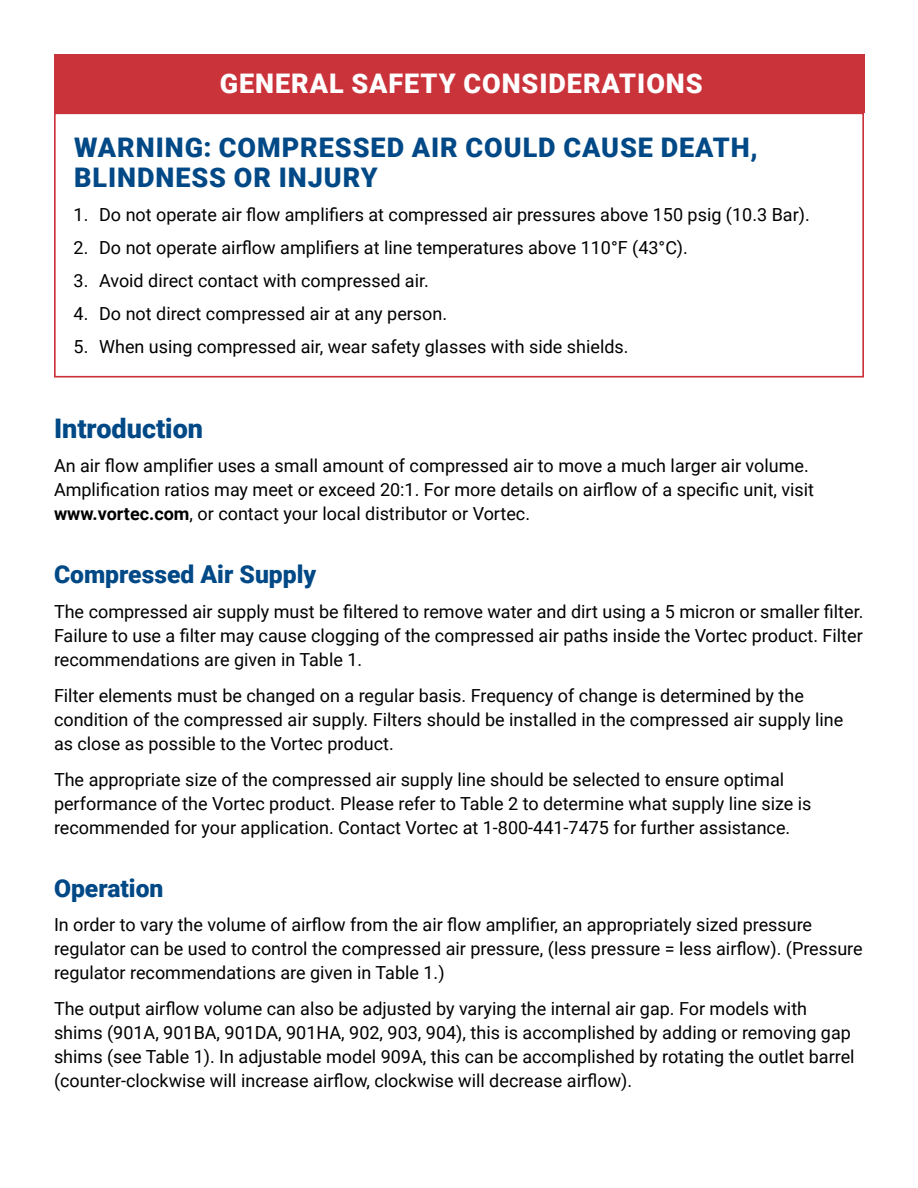
<style>
.page{position:relative;width:918px;height:1188px;background:#fff}
.page>*{position:absolute;margin:0;border:0;box-sizing:border-box;transform-origin:0 0}
.t1{font:900 27px/30px "Roboto";letter-spacing:.035em;color:#004986}
.t2{font:900 27px "Roboto";letter-spacing:.035em;color:#fff}
.t3{font:900 27px "Roboto";color:#004986}
.t4{font:900 24.75px "Roboto";color:#004986}
.t5{font:18px/24px "Roboto";color:#000}
.s1{font-weight:700}
</style>
<div class="page">
<div style="left:54px;top:113px;width:810px;height:265px;border:2px solid #cb333b"></div>
<div style="left:54px;top:54px;width:810px;height:58px;background:#cb333b"></div>
<h1 class="t2" style="left:220px;top:72px;width:484px">GENERAL SAFETY CONSIDERATIONS</h1>
<h1 class="t1" style="left:74px;top:134px;width:685px">WARNING: COMPRESSED AIR COULD CAUSE DEATH,<br>BLINDNESS OR INJURY</h1>
<p class="t5" style="left:74px;top:204px;width:738px">1. Do not operate air flow amplifiers at compressed air pressures above 150 psig (10.3 Bar).</p>
<p class="t5" style="left:74px;top:237px;width:616px">2. Do not operate airflow amplifiers at line temperatures above 110°F (43°C).</p>
<p class="t5" style="left:74px;top:270px;width:357px">3. Avoid direct contact with compressed air.</p>
<p class="t5" style="left:74px;top:303px;width:375px">4. Do not direct compressed air at any person.</p>
<p class="t5" style="left:74px;top:336px;width:556px">5. When using compressed air, wear safety glasses with side shields.</p>
<h1 class="t3" style="left:54px;top:416px;width:151px">Introduction</h1>
<p class="t5" style="left:54px;top:453px;width:762px">An air flow amplifier uses a small amount of compressed air to move a much larger air volume.<br>Amplification ratios may meet or exceed 20:1. For more details on airflow of a specific unit, visit <span class="s1">www.vortec.com</span>, or contact your local distributor or Vortec.</p>
<h2 class="t4" style="left:54px;top:564px;width:264px">Compressed Air Supply</h2>
<p class="t5" style="left:54px;top:599px;width:811px;text-align:justify">The compressed air supply must be filtered to remove water and dirt using a 5 micron or smaller filter.<br>Failure to use a filter may cause clogging of the compressed air paths inside the Vortec product. Filter recommendations are given in Table 1.</p>
<p class="t5" style="left:54px;top:683px;width:791px">Filter elements must be changed on a regular basis. Frequency of change is determined by the condition of the compressed air supply. Filters should be installed in the compressed air supply line as close as possible to the Vortec product.</p>
<p class="t5" style="left:54px;top:768px;width:759px">The appropriate size of the compressed air supply line should be selected to ensure optimal performance of the Vortec product. Please refer to Table 2 to determine what supply line size is recommended for your application. Contact Vortec at 1-800-441-7475 for further assistance.</p>
<h2 class="t4" style="left:54px;top:877px;width:111px">Operation</h2>
<p class="t5" style="left:54px;top:912px;width:810px">In order to vary the volume of airflow from the air flow amplifier, an appropriately sized pressure regulator can be used to control the compressed air pressure, (less pressure = less airflow). (Pressure regulator recommendations are given in Table 1.)</p>
<p class="t5" style="left:54px;top:996px;width:802px">The output airflow volume can also be adjusted by varying the internal air gap. For models with shims (901A, 901BA, 901DA, 901HA, 902, 903, 904), this is accomplished by adding or removing gap shims (see Table 1). In adjustable model 909A, this can be accomplished by rotating the outlet barrel (counter-clockwise will increase airflow, clockwise will decrease airflow).</p>
</div>
